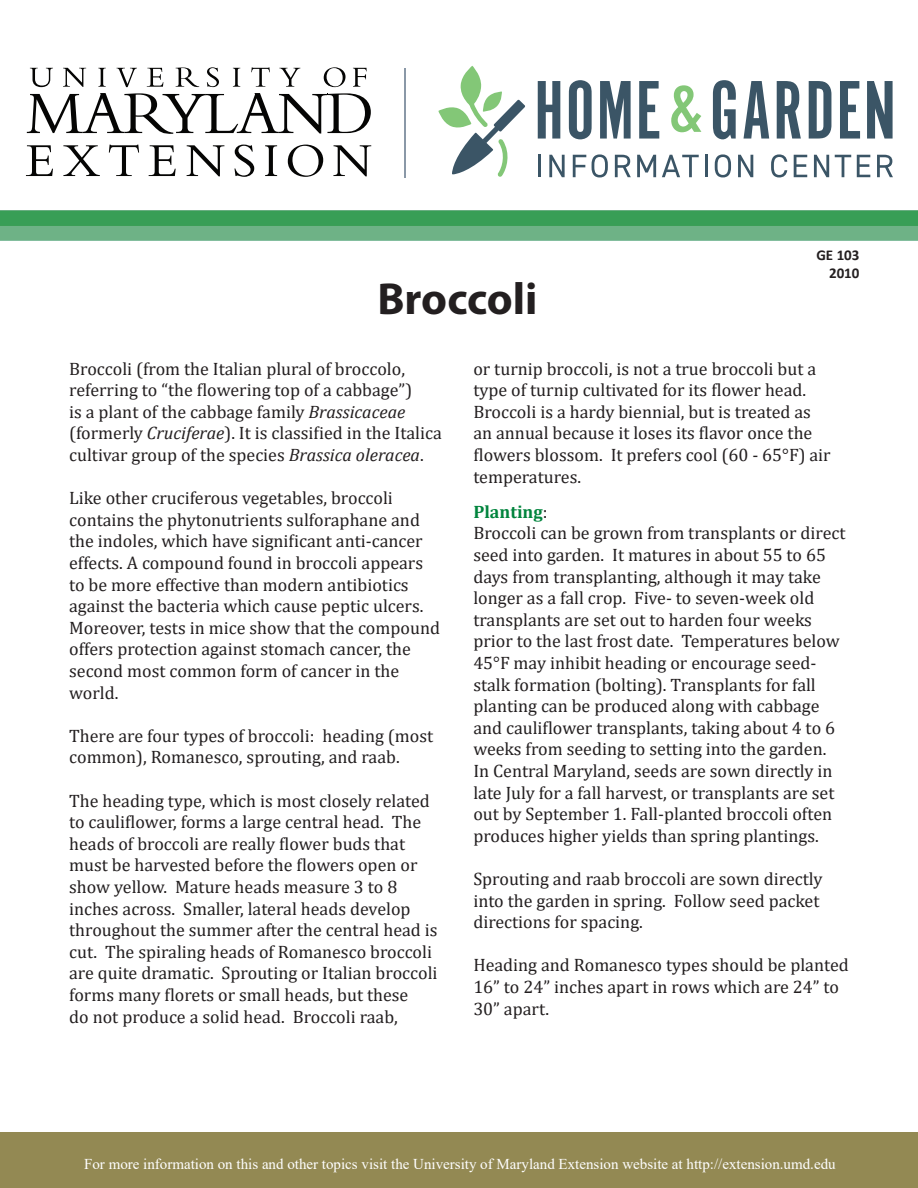
<style>
.page{position:relative;width:918px;height:1188px;background:#fff}
.page>*{position:absolute;margin:0;border:0;box-sizing:border-box;transform-origin:0 0}
.t1{font:700 45px "Myriad Pro";color:#231f20}
.t2{font:18px/21.6px "Cambria";color:#231f20}
.t3{font:15px "Times New Roman";color:#fff}
.t4{font:700 15px "Calibri";color:#231f20}
.s1{font-style:italic}
.s2{font-weight:700;color:#00843d}
</style>
<div class="page">
<svg style="left:538px;top:81px;width:22px;height:58px"></svg>
<svg style="left:569px;top:80px;width:23px;height:59px"></svg>
<svg style="left:600px;top:81px;width:31px;height:58px"></svg>
<svg style="left:639px;top:81px;width:20px;height:58px"></svg>
<svg style="left:713px;top:80px;width:23px;height:59px"></svg>
<svg style="left:744px;top:81px;width:25px;height:58px"></svg>
<svg style="left:777px;top:81px;width:24px;height:58px"></svg>
<svg style="left:809px;top:81px;width:22px;height:58px"></svg>
<svg style="left:840px;top:81px;width:20px;height:58px"></svg>
<svg style="left:867px;top:81px;width:26px;height:58px"></svg>
<hr style="left:538px;top:155px;width:3px;height:22px;background:#3b5566">
<svg style="left:549px;top:155px;width:16px;height:22px"></svg>
<svg style="left:573px;top:155px;width:13px;height:22px"></svg>
<svg style="left:592px;top:154px;width:16px;height:23px"></svg>
<svg style="left:615px;top:155px;width:16px;height:22px"></svg>
<svg style="left:637px;top:155px;width:19px;height:22px"></svg>
<svg style="left:662px;top:155px;width:37px;height:22px"></svg>
<hr style="left:705px;top:155px;width:2px;height:22px;background:#3b5566">
<svg style="left:715px;top:154px;width:16px;height:23px"></svg>
<svg style="left:738px;top:155px;width:15px;height:22px"></svg>
<svg style="left:771px;top:154px;width:16px;height:23px"></svg>
<svg style="left:794px;top:155px;width:13px;height:22px"></svg>
<svg style="left:814px;top:155px;width:15px;height:22px"></svg>
<svg style="left:835px;top:155px;width:16px;height:22px"></svg>
<svg style="left:857px;top:155px;width:13px;height:22px"></svg>
<svg style="left:877px;top:155px;width:16px;height:22px"></svg>
<svg style="left:671px;top:85px;width:30px;height:47px"></svg>
<svg style="left:438px;top:66px;width:87px;height:111px"></svg>
<svg style="left:30px;top:68px;width:23px;height:19px"></svg>
<svg style="left:63px;top:68px;width:23px;height:19px"></svg>
<svg style="left:98px;top:68px;width:8px;height:19px"></svg>
<svg style="left:117px;top:68px;width:20px;height:19px"></svg>
<svg style="left:147px;top:68px;width:16px;height:19px"></svg>
<svg style="left:176px;top:68px;width:23px;height:19px"></svg>
<svg style="left:207px;top:67px;width:12px;height:20px"></svg>
<svg style="left:233px;top:68px;width:7px;height:19px"></svg>
<svg style="left:251px;top:67px;width:19px;height:20px"></svg>
<svg style="left:279px;top:68px;width:21px;height:19px"></svg>
<svg style="left:324px;top:67px;width:22px;height:20px"></svg>
<svg style="left:353px;top:68px;width:14px;height:19px"></svg>
<svg style="left:27px;top:93px;width:344px;height:41px"></svg>
<svg style="left:26px;top:145px;width:27px;height:31px"></svg>
<svg style="left:63px;top:145px;width:37px;height:31px"></svg>
<svg style="left:109px;top:145px;width:30px;height:31px"></svg>
<svg style="left:149px;top:145px;width:27px;height:31px"></svg>
<svg style="left:187px;top:145px;width:37px;height:31px"></svg>
<svg style="left:234px;top:145px;width:20px;height:32px"></svg>
<svg style="left:265px;top:145px;width:12px;height:31px"></svg>
<svg style="left:288px;top:145px;width:35px;height:32px"></svg>
<svg style="left:333px;top:145px;width:38px;height:31px"></svg>
<hr style="left:404px;top:68px;width:1px;height:109px;background:#8a98a7">
<div style="left:0;top:225px;width:918px;height:15px;background:#6eb286"></div>
<div style="left:0;top:211px;width:918px;height:14px;background:#389e56"></div>
<div style="left:1px;top:1133px;width:917px;height:55px;background:#938953"></div>
<p class="t1" style="left:377px;top:269px;width:162px">Broccoli</p>
<p class="t4" style="left:816px;top:244px;width:45px">GE 103</p>
<p class="t4" style="left:829px;top:262px;width:32px">2010</p>
<p class="t2" style="left:69px;top:358px;width:374px">Broccoli (from the Italian plural of broccolo, referring to “the flowering top of a cabbage”)<br>is a plant of the cabbage family <span class="s1">Brassicaceae </span>(formerly <span class="s1">Cruciferae</span>). It is classified in the Italica cultivar group of the species <span class="s1">Brassica oleracea</span>.</p>
<p class="t2" style="left:69px;top:487px;width:372px">Like other cruciferous vegetables, broccoli contains the phytonutrients sulforaphane and the indoles, which have significant anti-cancer effects. A compound found in broccoli appears to be more effective than modern antibiotics against the bacteria which cause peptic ulcers.<br>Moreover, tests in mice show that the compound offers protection against stomach cancer, the second most common form of cancer in the world.</p>
<p class="t2" style="left:69px;top:725px;width:365px">There are four types of broccoli: heading (most common), Romanesco, sprouting, and raab.</p>
<p class="t2" style="left:69px;top:790px;width:370px">The heading type, which is most closely related to cauliflower, forms a large central head. The heads of broccoli are really flower buds that must be harvested before the flowers open or show yellow. Mature heads measure 3 to 8 inches across. Smaller, lateral heads develop throughout the summer after the central head is cut. The spiraling heads of Romanesco broccoli are quite dramatic. Sprouting or Italian broccoli forms many florets or small heads, but these<br>do not produce a solid head. Broccoli raab,</p>
<p class="t2" style="left:473px;top:358px;width:359px">or turnip broccoli, is not a true broccoli but a type of turnip cultivated for its flower head.<br>Broccoli is a hardy biennial, but is treated as an annual because it loses its flavor once the flowers blossom. It prefers cool (60 - 65°F) air temperatures.</p>
<p class="t2" style="left:473px;top:501px;width:374px"><span class="s2">Planting</span>:<br>Broccoli can be grown from transplants or direct seed into garden. It matures in about 55 to 65 days from transplanting, although it may take longer as a fall crop. Five- to seven-week old transplants are set out to harden four weeks prior to the last frost date. Temperatures below 45°F may inhibit heading or encourage seed&shy;stalk formation (bolting). Transplants for fall planting can be produced along with cabbage and cauliflower transplants, taking about 4 to 6 weeks from seeding to setting into the garden.<br>In Central Maryland, seeds are sown directly in late July for a fall harvest, or transplants are set out by September 1. Fall-planted broccoli often produces higher yields than spring plantings.</p>
<p class="t2" style="left:473px;top:868px;width:351px">Sprouting and raab broccoli are sown directly into the garden in spring. Follow seed packet directions for spacing.</p>
<p class="t2" style="left:473px;top:954px;width:377px">Heading and Romanesco types should be planted<br>16” to 24” inches apart in rows which are 24” to<br>30” apart.</p>
<p class="t3" style="left:84px;top:1153px;width:753px">For more information on this and other topics visit the University of Maryland Extension website at http://extension.umd.edu</p>
</div>
